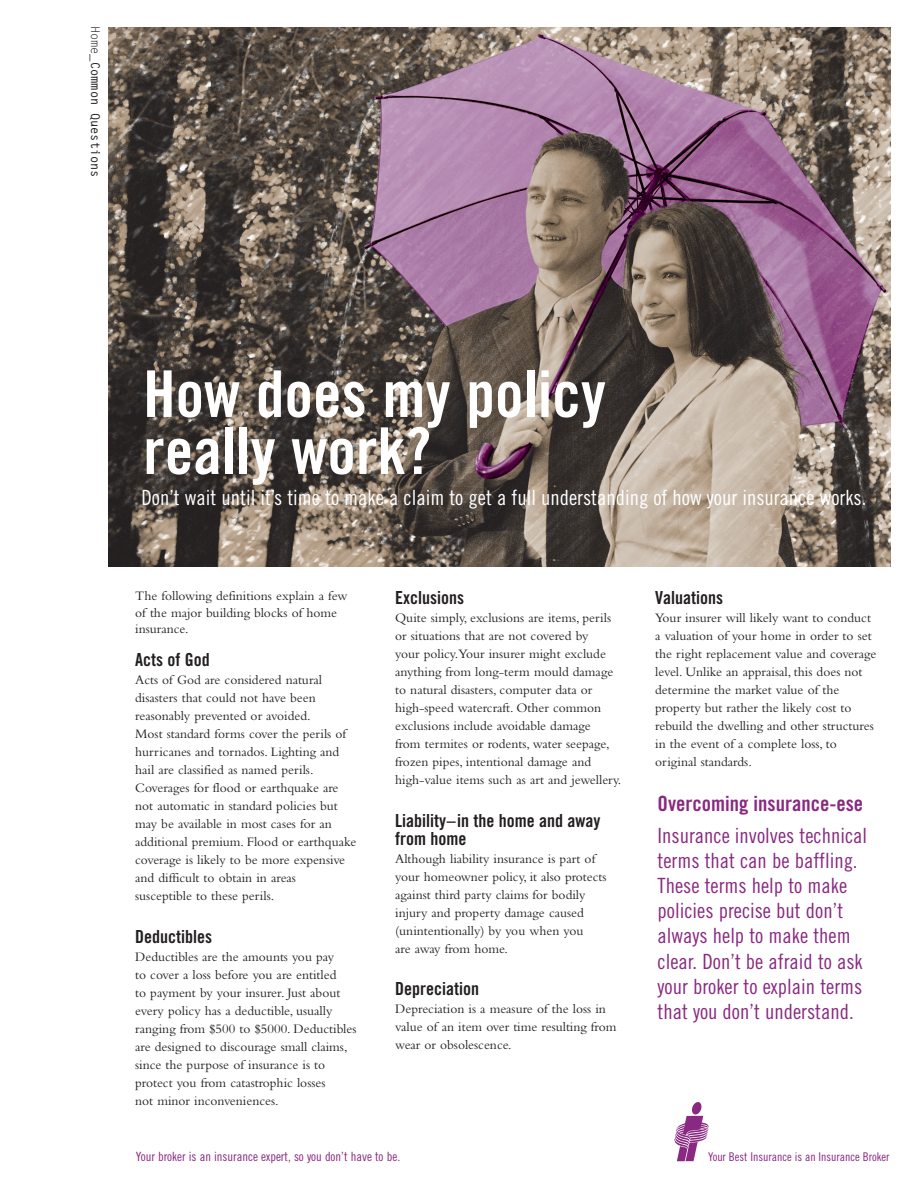
<style>
.page{position:relative;width:918px;height:1188px;background:#fff}
.page>*{position:absolute;margin:0;border:0;box-sizing:border-box;transform-origin:0 0}
.t1{font:64.5px/57px "Trade Gothic Bold Cond Twenty";color:#fff}
.t2{font:21px/25.2px "Trade Gothic Cond Eighteen";color:#892981}
.t3{font:21px "Trade Gothic Cond Eighteen";color:#fff}
.t4{font:21px "Trade Gothic Bold Cond Twenty";color:#892981}
.t5{font:18px/18px "Trade Gothic Bold Cond Twenty";color:#231f20}
.t6{font:13.5px/18px "Bembo";color:#231f20}
.t7{font:12.75px "Trade Gothic Cond Eighteen";color:#892981}
.t8{font:12px "Trade Gothic Cond Eighteen";color:#892981}
.t9{font:700 12px "Letter Gothic";color:#231f20}
.s1{font-weight:400}
</style>
<div class="page">
<img style="left:108px;top:27px;width:783px;height:540px">
<svg style="left:674px;top:1102px;width:35px;height:59px"></svg>
<p class="t9" style="left:100px;top:26px;width:153px;rotate:90deg"><span class="s1">Home_</span>Common Questions</p>
<h1 class="t1" style="left:143px;top:371px;width:464px">How does my policy really work?</h1>
<h2 class="t3" style="left:141px;top:490px;width:727px">Don’t wait until it’s time to make a claim to get a full understanding of how your insurance works.</h2>
<p class="t6" style="left:135px;top:589px;width:214px;line-height:16.2px">The following definitions explain a few of the major building blocks of home insurance.</p>
<h3 class="t5" style="left:135px;top:652px;width:76px">Acts of God</h3>
<p class="t6" style="left:135px;top:672px;width:223px">Acts of God are considered natural disasters that could not have been reasonably prevented or avoided.<br>Most standard forms cover the perils of hurricanes and tornados. Lighting and hail are classified as named perils.<br>Coverages for flood or earthquake are not automatic in standard policies but may be available in most cases for an additional premium. Flood or earthquake coverage is likely to be more expensive and difficult to obtain in areas<br>susceptible to these perils.</p>
<h3 class="t5" style="left:135px;top:929px;width:78px">Deductibles</h3>
<p class="t6" style="left:135px;top:949px;width:223px">Deductibles are the amounts you pay<br>to cover a loss before you are entitled<br>to payment by your insurer. Just about every policy has a deductible, usually ranging from $500 to $5000. Deductibles are designed to discourage small claims, since the purpose of insurance is to protect you from catastrophic losses<br>not minor inconveniences.</p>
<h3 class="t5" style="left:395px;top:590px;width:70px">Exclusions</h3>
<p class="t6" style="left:395px;top:610px;width:228px">Quite simply, exclusions are items, perils or situations that are not covered by<br>your policy.Your insurer might exclude anything from long-term mould damage to natural disasters, computer data or high-speed watercraft. Other common exclusions include avoidable damage<br>from termites or rodents, water seepage, frozen pipes, intentional damage and high-value items such as art and jewellery.</p>
<h3 class="t5" style="left:395px;top:813px;width:207px">Liability–in the home and away from home</h3>
<p class="t6" style="left:395px;top:851px;width:213px">Although liability insurance is part of your homeowner policy, it also protects against third party claims for bodily injury and property damage caused (unintentionally) by you when you<br>are away from home.</p>
<h3 class="t5" style="left:395px;top:981px;width:85px">Depreciation</h3>
<p class="t6" style="left:395px;top:1001px;width:223px">Depreciation is a measure of the loss in value of an item over time resulting from wear or obsolescence.</p>
<h3 class="t5" style="left:655px;top:590px;width:69px">Valuations</h3>
<p class="t6" style="left:655px;top:610px;width:223px">Your insurer will likely want to conduct a valuation of your home in order to set the right replacement value and coverage level. Unlike an appraisal, this does not determine the market value of the property but rather the likely cost to rebuild the dwelling and other structures in the event of a complete loss, to original standards.</p>
<h2 class="t4" style="left:658px;top:796px;width:207px">Overcoming insurance-ese</h2>
<h2 class="t2" style="left:658px;top:824px;width:211px">Insurance involves technical terms that can be baffling.<br>These terms help to make policies precise but don’t always help to make them clear. Don’t be afraid to ask your broker to explain terms that you don’t understand.</h2>
<p class="t7" style="left:136px;top:1152px;width:266px">Your broker is an insurance expert, so you don’t have to be.</p>
<p class="t8" style="left:708px;top:1152px;width:183px">Your Best Insurance is an Insurance Broker</p>
</div>
